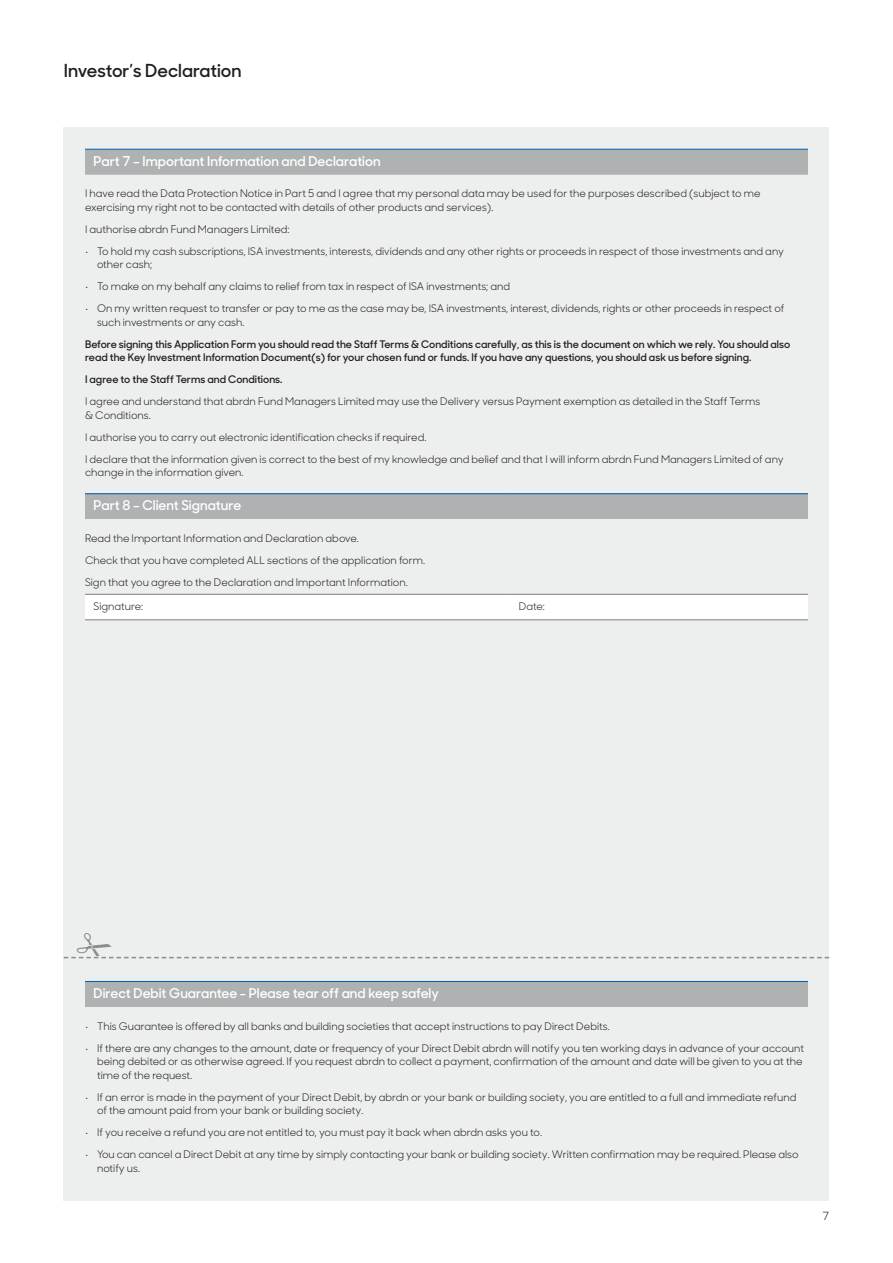
<style>
.page{position:relative;width:893px;height:1263px;background:#fff}
.page>*{position:absolute;margin:0;border:0;box-sizing:border-box;transform-origin:0 0}
.t1{font:600 18px "Sharp Sans Display No 1";color:#231f20}
.t2{font:600 13.5px "Sharp Sans Display No 1";color:#fff}
.t3{font:11.25px "Sharp Sans Display No 1";color:#231f20}
.t4{font:10.5px/13.5px "Sharp Sans Display No 1";color:#231f20}
.t5{font:600 10.5px/13.5px "Sharp Sans Display No 1";color:#231f20}
</style>
<div class="page">
<div style="left:64px;top:128px;width:765px;height:1073px;background:#edeeee"></div>
<div style="left:85px;top:150px;width:723px;height:25px;background:#aeb2b2"></div>
<hr style="left:85px;top:149px;width:319px;height:1px;background:#0160ad">
<hr style="left:404px;top:149px;width:30px;height:1px;background:#0160ad">
<hr style="left:434px;top:149px;width:374px;height:1px;background:#0160ad">
<div style="left:85px;top:494px;width:723px;height:25px;background:#aeb2b2"></div>
<div style="left:85px;top:595px;width:723px;height:24px;background:#fff"></div>
<hr style="left:85px;top:594px;width:425px;height:1px;background:#7b8080">
<hr style="left:510px;top:594px;width:298px;height:1px;background:#7b8080">
<hr style="left:85px;top:619px;width:425px;height:1px;background:#7b8080">
<hr style="left:510px;top:619px;width:298px;height:1px;background:#7b8080">
<hr style="left:85px;top:493px;width:425px;height:1px;background:#0160ad">
<hr style="left:510px;top:493px;width:298px;height:1px;background:#0160ad">
<div style="left:85px;top:981px;width:723px;height:26px;background:#aeb2b2"></div>
<hr style="left:85px;top:981px;width:723px;height:1px;background:#0160ad">
<svg style="left:64px;top:956px;width:765px;height:2px"></svg>
<h1 class="t1" style="left:64px;top:57px;width:179px">Investor’s Declaration</h1>
<p class="t2" style="left:94px;top:150px;width:289px">Part 7 – Important Information and Declaration</p>
<p class="t4" style="left:85px;top:186px;width:677px">I have read the Data Protection Notice in Part 5 and I agree that my personal data may be used for the purposes described (subject to me exercising my right not to be contacted with details of other products and services).</p>
<p class="t4" style="left:85px;top:221px;width:206px">I authorise abrdn Fund Managers Limited:</p>
<p class="t4" style="left:97px;top:243px;width:688px;text-indent:-12px">• To hold my cash subscriptions, ISA investments, interests, dividends and any other rights or proceeds in respect of those investments and any other cash;</p>
<p class="t4" style="left:85px;top:279px;width:427px">• To make on my behalf any claims to relief from tax in respect of ISA investments; and</p>
<p class="t4" style="left:97px;top:301px;width:689px;text-indent:-12px">• On my written request to transfer or pay to me as the case may be, ISA investments, interest, dividends, rights or other proceeds in respect of such investments or any cash.</p>
<p class="t5" style="left:85px;top:337px;width:707px">Before signing this Application Form you should read the Staff Terms &amp; Conditions carefully, as this is the document on which we rely. You should also read the Key Investment Information Document(s) for your chosen fund or funds. If you have any questions, you should ask us before signing.</p>
<p class="t5" style="left:85px;top:372px;width:199px">I agree to the Staff Terms and Conditions.</p>
<p class="t4" style="left:85px;top:394px;width:677px">I agree and understand that abrdn Fund Managers Limited may use the Delivery versus Payment exemption as detailed in the Staff Terms &amp; Conditions.</p>
<p class="t4" style="left:85px;top:425px;width:700px;line-height:22px">I authorise you to carry out electronic identification checks if required.<br>I declare that the information given is correct to the best of my knowledge and belief and that I will inform abrdn Fund Managers Limited of any</p>
<p class="t4" style="left:85px;top:465px;width:160px">change in the information given.</p>
<p class="t2" style="left:94px;top:495px;width:149px">Part 8 – Client Signature</p>
<p class="t4" style="left:85px;top:526px;width:341px;line-height:22px">Read the Important Information and Declaration above.<br>Check that you have completed ALL sections of the application form.<br>Sign that you agree to the Declaration and Important Information.</p>
<p class="t4" style="left:94px;top:598px;width:51px">Signature:</p>
<p class="t4" style="left:519px;top:598px;width:28px">Date:</p>
<p class="t2" style="left:94px;top:983px;width:347px">Direct Debit Guarantee - Please tear off and keep safely</p>
<p class="t4" style="left:85px;top:1018px;width:526px">• This Guarantee is offered by all banks and building societies that accept instructions to pay Direct Debits.</p>
<p class="t4" style="left:97px;top:1040px;width:708px;text-indent:-12px">• If there are any changes to the amount, date or frequency of your Direct Debit abrdn will notify you ten working days in advance of your account being debited or as otherwise agreed. If you request abrdn to collect a payment, confirmation of the amount and date will be given to you at the time of the request.</p>
<p class="t4" style="left:97px;top:1089px;width:701px;text-indent:-12px">• If an error is made in the payment of your Direct Debit, by abrdn or your bank or building society, you are entitled to a full and immediate refund of the amount paid from your bank or building society.</p>
<p class="t4" style="left:85px;top:1125px;width:458px">• If you receive a refund you are not entitled to, you must pay it back when abrdn asks you to.</p>
<p class="t4" style="left:97px;top:1147px;width:703px;text-indent:-12px">• You can cancel a Direct Debit at any time by simply contacting your bank or building society. Written confirmation may be required. Please also notify us.</p>
<p class="t3" style="left:823px;top:1207px;width:8px">7</p>
</div>
